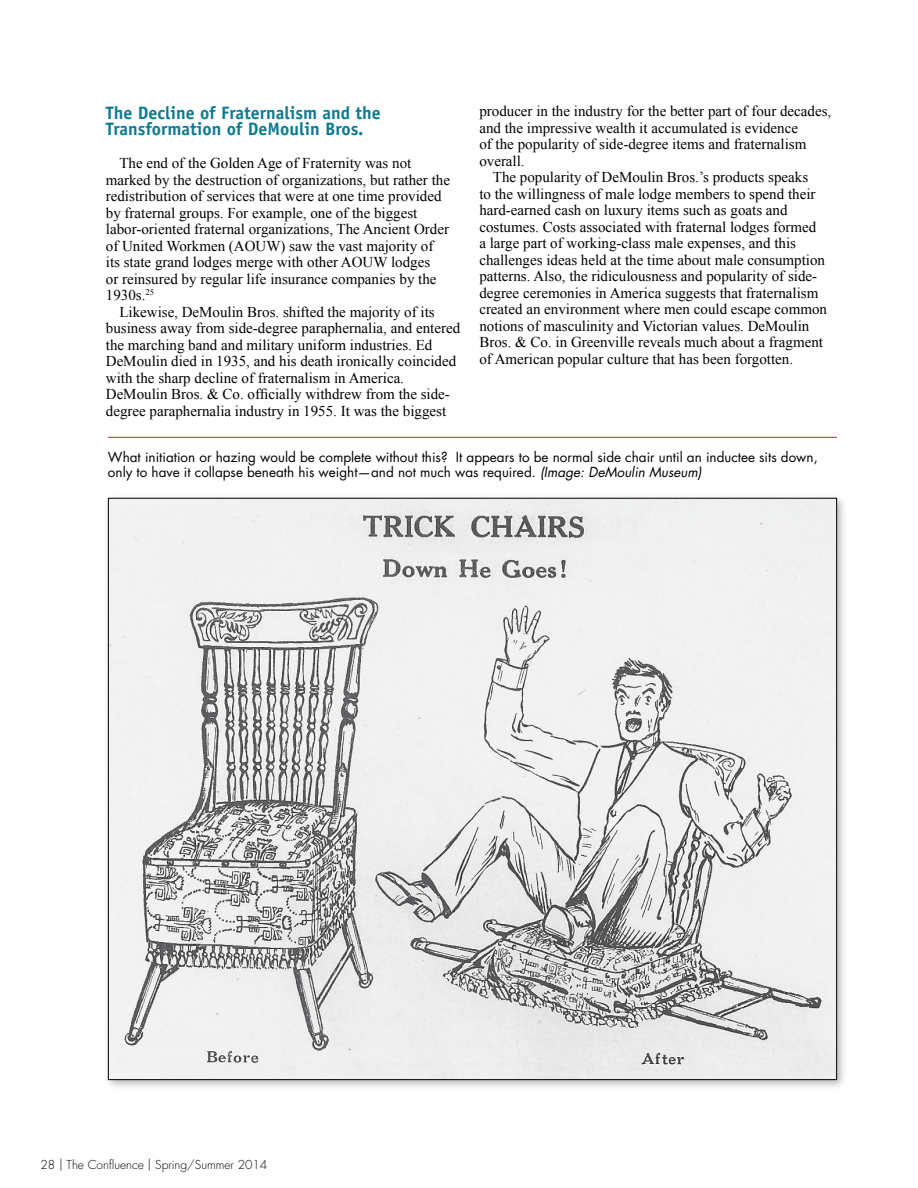
<style>
.page{position:relative;width:918px;height:1188px;background:#fff}
.page>*{position:absolute;margin:0;border:0;box-sizing:border-box;transform-origin:0 0}
.t1{font:700 18px/16.5px "Officina Sans Std";color:#0e7a91}
.t2{font:15px/16.5px "Times New Roman";color:#000}
.t3{font:13.5px/15px "Futura Std";color:#000}
.t4{font:300 12px "Futura Std";color:#000}
.s1{font-style:italic}
</style>
<div class="page">
<div style="left:103px;top:493px;width:745px;height:598px;background:#000;opacity:.3"></div>
<img style="left:110px;top:500px;width:725px;height:578px">
<hr style="left:108px;top:437px;width:729px;height:1px;background:#d42027">
<p class="t1" style="left:106px;top:104px;width:276px">The Decline of Fraternalism and the<br>Transformation of DeMoulin Bros.</p>
<p class="t2" style="left:106px;top:155px;width:346px;text-indent:14px">The end of the Golden Age of Fraternity was not marked by the destruction of organizations, but rather the redistribution of services that were at one time provided by fraternal groups. For example, one of the biggest labor-oriented fraternal organizations, The Ancient Order of United Workmen (AOUW) saw the vast majority of its state grand lodges merge with other AOUW lodges<br>or reinsured by regular life insurance companies by the 1930s.<sup>25</sup></p>
<p class="t2" style="left:106px;top:303px;width:356px;text-indent:14px">Likewise, DeMoulin Bros. shifted the majority of its business away from side-degree paraphernalia, and entered the marching band and military uniform industries. Ed DeMoulin died in 1935, and his death ironically coincided with the sharp decline of fraternalism in America.<br>DeMoulin Bros. &amp; Co. officially withdrew from the side&shy;degree paraphernalia industry in 1955. It was the biggest</p>
<p class="t2" style="left:479px;top:103px;width:353px">producer in the industry for the better part of four decades,</p>
<p class="t2" style="left:479px;top:119px;width:320px">and the impressive wealth it accumulated is evidence</p>
<p class="t2" style="left:479px;top:136px;width:329px">of the popularity of side-degree items and fraternalism</p>
<p class="t2" style="left:479px;top:152px;width:47px">overall.</p>
<p class="t2" style="left:493px;top:169px;width:317px">The popularity of DeMoulin Bros.’s products speaks</p>
<p class="t2" style="left:479px;top:185px;width:338px">to the willingness of male lodge members to spend their</p>
<p class="t2" style="left:479px;top:202px;width:310px">hard-earned cash on luxury items such as goats and</p>
<p class="t2" style="left:479px;top:218px;width:339px">costumes. Costs associated with fraternal lodges formed</p>
<p class="t2" style="left:479px;top:235px;width:318px">a large part of working-class male expenses, and this</p>
<p class="t2" style="left:479px;top:251px;width:347px">challenges ideas held at the time about male consumption</p>
<p class="t2" style="left:479px;top:268px;width:339px">patterns. Also, the ridiculousness and popularity of side-</p>
<p class="t2" style="left:479px;top:284px;width:341px">degree ceremonies in America suggests that fraternalism</p>
<p class="t2" style="left:479px;top:301px;width:349px">created an environment where men could escape common</p>
<p class="t2" style="left:479px;top:317px;width:332px">notions of masculinity and Victorian values. DeMoulin</p>
<p class="t2" style="left:479px;top:334px;width:345px">Bros. &amp; Co. in Greenville reveals much about a fragment</p>
<p class="t2" style="left:479px;top:350px;width:315px">of American popular culture that has been forgotten.</p>
<p class="t3" style="left:108px;top:449px;width:711px">What initiation or hazing would be complete without this? It appears to be normal side chair until an inductee sits down, only to have it collapse beneath his weight—and not much was required. <span class="s1">(Image: DeMoulin Museum)</span></p>
<p class="t4" style="left:40px;top:1157px;width:228px">28 | The Confluence | Spring/Summer 2014</p>
</div>
